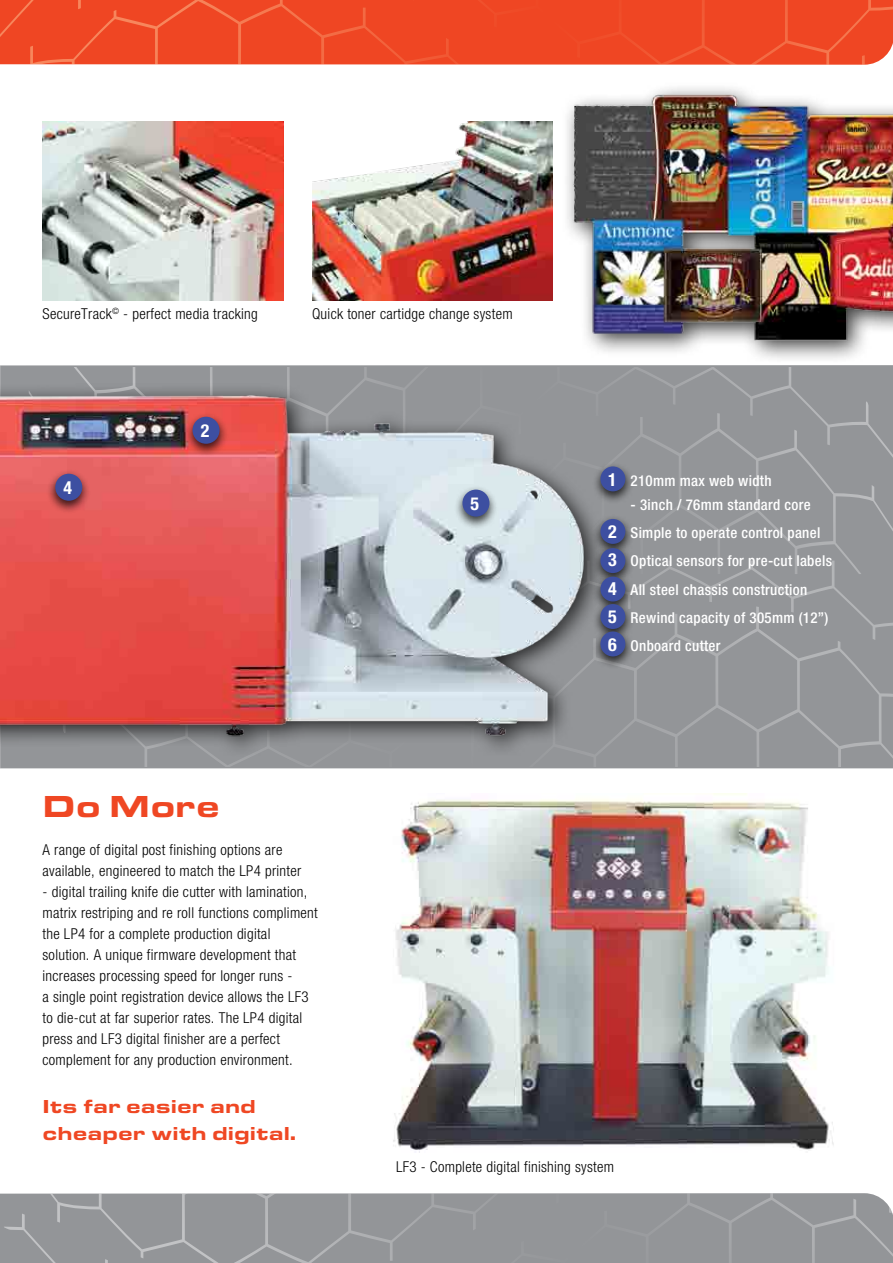
<style>
.page{position:relative;width:893px;height:1263px;background:#fff}
.page>*{position:absolute;margin:0;border:0;box-sizing:border-box;transform-origin:0 0}
.t1{font:31.5px "Eurostile Extended Black DTC";color:#ef4723}
.t2{font:19.5px/27px "Eurostile Extended Black DTC";color:#ef4723}
.t3{font:700 condensed 17.85px "Helvetica Neue";color:#fff}
.t4{font:300 condensed 15px/21px "Helvetica Neue";letter-spacing:.02em;color:#000}
.t5{font:500 condensed 15px/28.2px "Helvetica Neue";letter-spacing:.02em;color:#fff}
.s1{font-weight:700;font-size:18px}
</style>
<div class="page">
<hr style="left:0;top:365px;width:1px;height:403px;background:#939598">
<div style="left:594px;top:368px;width:299px;height:45px;background:#939598"></div>
<div style="left:607px;top:413px;width:286px;height:148px;background:#939598"></div>
<div style="left:2px;top:721px;width:891px;height:46px;background:#939598"></div>
<div style="left:607px;top:561px;width:286px;height:160px;background:#939598"></div>
<div style="left:0;top:382px;width:607px;height:379px;background:#939598"></div>
<img style="left:0;top:365px;width:594px;height:381px">
<div style="left:184px;top:412px;width:45px;height:45px;background:#000;opacity:.75"></div>
<div style="left:193px;top:417px;width:27px;height:27px;background:#3d4fa1;border-radius:50%"></div>
<div style="left:47px;top:469px;width:44px;height:45px;background:#000;opacity:.75"></div>
<div style="left:55px;top:474px;width:27px;height:27px;background:#3d4fa1;border-radius:50%"></div>
<div style="left:454px;top:485px;width:44px;height:45px;background:#000;opacity:.75"></div>
<div style="left:462px;top:490px;width:27px;height:27px;background:#3d4fa1;border-radius:50%"></div>
<div style="left:592px;top:462px;width:42px;height:42px;background:#000;opacity:.75"></div>
<div style="left:600px;top:466px;width:25px;height:25px;background:#3d4fa1;border-radius:50%"></div>
<div style="left:592px;top:514px;width:42px;height:43px;background:#000;opacity:.75"></div>
<div style="left:600px;top:519px;width:25px;height:25px;background:#3d4fa1;border-radius:50%"></div>
<div style="left:592px;top:543px;width:42px;height:43px;background:#000;opacity:.75"></div>
<div style="left:600px;top:548px;width:25px;height:25px;background:#3d4fa1;border-radius:50%"></div>
<div style="left:592px;top:572px;width:42px;height:43px;background:#000;opacity:.75"></div>
<div style="left:600px;top:577px;width:25px;height:24px;background:#3d4fa1;border-radius:50%"></div>
<div style="left:592px;top:599px;width:42px;height:43px;background:#000;opacity:.75"></div>
<div style="left:600px;top:604px;width:25px;height:25px;background:#3d4fa1;border-radius:50%"></div>
<div style="left:592px;top:627px;width:42px;height:43px;background:#000;opacity:.75"></div>
<div style="left:600px;top:631px;width:25px;height:25px;background:#3d4fa1;border-radius:50%"></div>
<img style="left:43px;top:122px;width:240px;height:178px">
<img style="left:312px;top:122px;width:241px;height:178px">
<svg style="left:0;top:0;width:893px;height:65px;background:#ef4a27"></svg>
<svg style="left:0;top:0;width:1px;height:64px"></svg>
<div style="left:1px;top:1193px;width:892px;height:70px;background:#939598"></div>
<svg style="left:0;top:1193px;width:1px;height:70px"></svg>
<img style="left:393px;top:793px;width:441px;height:359px">
<div style="left:561px;top:83px;width:332px;height:281px;background:#000;opacity:.75"></div>
<img style="left:561px;top:83px;width:332px;height:266px">
<p class="t4" style="left:43px;top:303px;width:217px">SecureTrack<sup>©</sup> - perfect media tracking</p>
<p class="t4" style="left:312px;top:303px;width:202px">Quick toner cartidge change system</p>
<p class="t3" style="left:63px;top:477px;width:10px">4</p>
<p class="t3" style="left:201px;top:420px;width:10px">2</p>
<h1 class="t1" style="left:43px;top:789px;width:179px">Do More</h1>
<p class="t4" style="left:43px;top:839px;width:260px">A range of digital post finishing options are available, engineered to match the LP4 printer</p>
<p class="t4" style="left:43px;top:881px;width:277px">- digital trailing knife die cutter with lamination, matrix restriping and re roll functions compliment the LP4 for a complete production digital solution. A unique firmware development that increases processing speed for longer runs -<br>a single point registration device allows the LF3 to die-cut at far superior rates. The LP4 digital press and LF3 digital finisher are a perfect complement for any production environment.</p>
<h2 class="t2" style="left:43px;top:1093px;width:255px">Its far easier and cheaper with digital.</h2>
<p class="t3" style="left:471px;top:493px;width:10px">5</p>
<p class="t5" style="left:608px;top:466px;width:165px"><span class="s1">1</span> 210mm max web width</p>
<p class="t5" style="left:608px;top:490px;width:225px;text-indent:22px">- 3inch / 76mm standard core<br><span class="s1">2</span> Simple to operate control panel<br><span class="s1">3</span> Optical sensors for pre-cut labels<br><span class="s1">4</span> All steel chassis construction<br><span class="s1">5</span> Rewind capacity of 305mm (12”)<br><span class="s1">6</span> Onboard cutter</p>
<p class="t4" style="left:396px;top:1156px;width:220px">LF3 - Complete digital finishing system</p>
</div>
